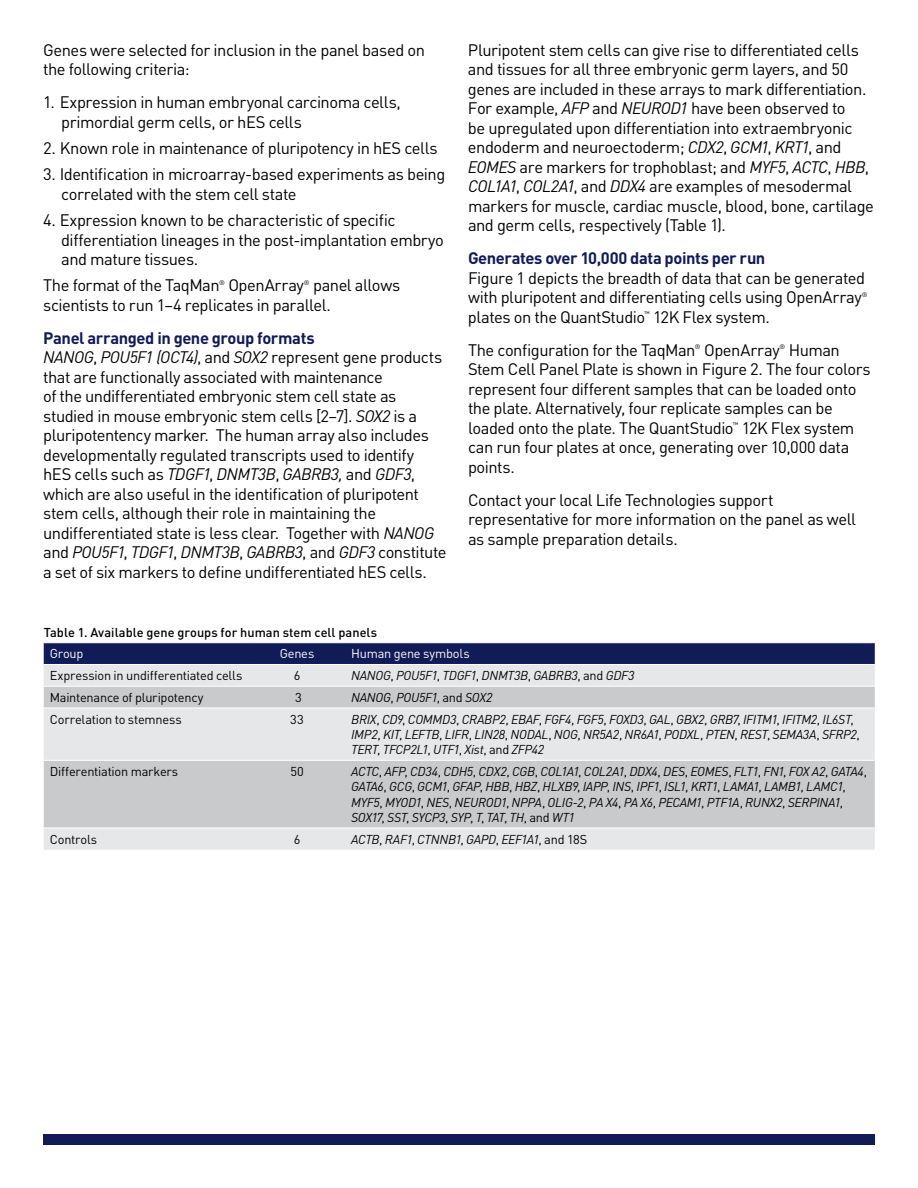
<style>
.page{position:relative;width:918px;height:1188px;background:#fff}
.page>*{position:absolute;margin:0;border:0;box-sizing:border-box;transform-origin:0 0}
.t1{font:16.5px/19.5px "DIN Pro";letter-spacing:-.03em;color:#000}
.t2{font:700 16.5px "DIN Pro";letter-spacing:-.025em;color:#111b57}
.t3{font:italic 12.75px/15.3px "DIN Pro";letter-spacing:-.025em;color:#000}
.t4{font:12.75px "DIN Pro";letter-spacing:-.02em;color:#000}
.t5{font:500 12.75px "DIN Pro";letter-spacing:.005em;color:#000}
.t6{font:12.75px "DIN Pro";letter-spacing:-.015em;color:#fff}
.t7{font:6.6px "DIN Pro";color:#000}
.s1{font-weight:700;color:#111b57}
.s2{font-style:italic}
.s3{font-style:normal}
</style>
<div class="page">
<div style="left:43px;top:1134px;width:832px;height:11px;background:#111b57"></div>
<div style="left:44px;top:643px;width:831px;height:21px;background:#111b57"></div>
<div style="left:44px;top:665px;width:831px;height:185px;background:#e6e7e8"></div>
<svg style="left:44px;top:687px;width:831px;height:141px;background:#d4d5d6"></svg>
<hr style="left:44px;top:686px;width:205px;height:1px;background:#fff">
<hr style="left:249px;top:686px;width:96px;height:1px;background:#fff">
<hr style="left:345px;top:686px;width:530px;height:1px;background:#fff">
<hr style="left:44px;top:708px;width:205px;height:1px;background:#fff">
<hr style="left:249px;top:708px;width:96px;height:1px;background:#fff">
<hr style="left:345px;top:708px;width:530px;height:1px;background:#fff">
<hr style="left:44px;top:760px;width:205px;height:1px;background:#fff">
<hr style="left:249px;top:760px;width:96px;height:1px;background:#fff">
<hr style="left:345px;top:760px;width:530px;height:1px;background:#fff">
<hr style="left:44px;top:828px;width:205px;height:1px;background:#fff">
<hr style="left:249px;top:828px;width:96px;height:1px;background:#fff">
<hr style="left:345px;top:828px;width:530px;height:1px;background:#fff">
<p class="t1" style="left:43px;top:39px;width:383px">Genes were selected for inclusion in the panel based on the following criteria:</p>
<p class="t1" style="left:61px;top:92px;width:341px;text-indent:-18px">1. Expression in human embryonal carcinoma cells, primordial germ cells, or hES cells</p>
<p class="t1" style="left:43px;top:138px;width:396px">2. Known role in maintenance of pluripotency in hES cells</p>
<p class="t1" style="left:61px;top:164px;width:386px;text-indent:-18px">3. Identification in microarray-based experiments as being correlated with the stem cell state</p>
<p class="t1" style="left:61px;top:210px;width:384px;text-indent:-18px">4. Expression known to be characteristic of specific differentiation lineages in the post-implantation embryo and mature tissues.</p>
<p class="t1" style="left:43px;top:275px;width:178px">The format of the TaqMan</p>
<p class="t7" style="left:219px;top:278px;width:7px">®</p>
<p class="t1" style="left:228px;top:275px;width:77px">OpenArray</p>
<p class="t7" style="left:304px;top:278px;width:7px">®</p>
<p class="t1" style="left:43px;top:275px;width:359px;text-indent:270px">panel allows scientists to run 1–4 replicates in parallel.</p>
<p class="t1" style="left:43px;top:327px;width:405px"><span class="s1">Panel arranged in gene group formats<br></span><span class="s2">NANOG</span>, <span class="s2">POU5F1 (OCT4)</span>, and <span class="s2">SOX2</span> represent gene products that are functionally associated with maintenance<br>of the undifferentiated embryonic stem cell state as studied in mouse embryonic stem cells [2–7]. <span class="s2">SOX2</span> is a pluripotentency marker. The human array also includes developmentally regulated transcripts used to identify<br>hES cells such as <span class="s2">TDGF1</span>, <span class="s2">DNMT3B</span>, <span class="s2">GABRB3,</span> and <span class="s2">GDF3</span>, which are also useful in the identification of pluripotent stem cells, although their role in maintaining the undifferentiated state is less clear. Together with <span class="s2">NANOG </span>and <span class="s2">POU5F1</span>, <span class="s2">TDGF1</span>, <span class="s2">DNMT3B</span>, <span class="s2">GABRB3</span>, and <span class="s2">GDF3</span> constitute a set of six markers to define undifferentiated hES cells.</p>
<p class="t1" style="left:468px;top:39px;width:408px">Pluripotent stem cells can give rise to differentiated cells and tissues for all three embryonic germ layers, and 50 genes are included in these arrays to mark differentiation.<br>For example, <span class="s2">AFP</span> and <span class="s2">NEUROD1</span> have been observed to<br>be upregulated upon differentiation into extraembryonic endoderm and neuroectoderm; <span class="s2">CDX2</span>, <span class="s2">GCM1</span>, <span class="s2">KRT1</span>, and <span class="s2">EOMES</span> are markers for trophoblast; and <span class="s2">MYF5</span>, <span class="s2">ACTC</span>, <span class="s2">HBB</span>, <span class="s2">COL1A1</span>, <span class="s2">COL2A1</span>, and <span class="s2">DDX4</span> are examples of mesodermal markers for muscle, cardiac muscle, blood, bone, cartilage and germ cells, respectively (Table 1).</p>
<p class="t2" style="left:468px;top:247px;width:299px">Generates over 10,000 data points per run</p>
<p class="t1" style="left:468px;top:267px;width:399px">Figure 1 depicts the breadth of data that can be generated with pluripotent and differentiating cells using OpenArray</p>
<p class="t7" style="left:862px;top:290px;width:7px">®</p>
<p class="t1" style="left:468px;top:300px;width:304px;line-height:33px;text-indent:185px">12K Flex system.<br>The configuration for the TaqMan</p>
<p class="t1" style="left:468px;top:306px;width:179px">plates on the QuantStudio</p>
<p class="t7" style="left:644px;top:309px;width:7px">™</p>
<p class="t7" style="left:695px;top:342px;width:7px">®</p>
<p class="t1" style="left:704px;top:339px;width:77px">OpenArray</p>
<p class="t7" style="left:780px;top:342px;width:7px">®</p>
<p class="t1" style="left:468px;top:339px;width:404px;text-indent:321px">Human Stem Cell Panel Plate is shown in Figure 2. The four colors represent four different samples that can be loaded onto the plate. Alternatively, four replicate samples can be loaded onto the plate. The QuantStudio</p>
<p class="t1" style="left:468px;top:417px;width:388px;text-indent:274px">12K Flex system can run four plates at once, generating over 10,000 data points.</p>
<p class="t1" style="left:468px;top:489px;width:390px">Contact your local Life Technologies support representative for more information on the panel as well as sample preparation details.</p>
<p class="t7" style="left:733px;top:420px;width:7px">™</p>
<p class="t5" style="left:44px;top:623px;width:335px">Table 1. Available gene groups for human stem cell panels</p>
<p class="t6" style="left:50px;top:645px;width:35px">Group</p>
<p class="t6" style="left:280px;top:645px;width:36px">Genes</p>
<p class="t6" style="left:351px;top:645px;width:120px">Human gene symbols</p>
<p class="t4" style="left:50px;top:667px;width:194px">Expression in undifferentiated cells</p>
<p class="t4" style="left:294px;top:667px;width:8px">6</p>
<p class="t3" style="left:351px;top:668px;width:285px">NANOG<span class="s3">,</span> POU5F1<span class="s3">,</span> TDGF1<span class="s3">,</span> DNMT3B<span class="s3">,</span> GABRB3<span class="s3">, and</span> GDF3</p>
<p class="t4" style="left:50px;top:689px;width:155px">Maintenance of pluripotency</p>
<p class="t4" style="left:295px;top:689px;width:8px">3</p>
<p class="t3" style="left:351px;top:689px;width:143px">NANOG<span class="s3">,</span> POU5F1<span class="s3">, and</span> SOX2</p>
<p class="t4" style="left:50px;top:710px;width:134px">Correlation to stemness</p>
<p class="t4" style="left:290px;top:710px;width:15px">33</p>
<p class="t3" style="left:351px;top:711px;width:510px">BRIX<span class="s3">,</span> CD9<span class="s3">,</span> COMMD3<span class="s3">,</span> CRABP2<span class="s3">,</span> EBAF<span class="s3">,</span> FGF4<span class="s3">,</span> FGF5<span class="s3">,</span> FOXD3<span class="s3">,</span> GAL<span class="s3">,</span> GBX2<span class="s3">,</span> GRB7<span class="s3">,</span> IFITM1<span class="s3">,</span> IFITM2<span class="s3">,</span> IL6ST<span class="s3">,<br></span>IMP2<span class="s3">,</span> KIT<span class="s3">,</span> LEFTB<span class="s3">,</span> LIFR<span class="s3">,</span> LIN28<span class="s3">,</span> NODAL<span class="s3">,</span> NOG<span class="s3">,</span> NR5A2<span class="s3">,</span> NR6A1<span class="s3">,</span> PODXL<span class="s3">,</span> PTEN<span class="s3">,</span> REST<span class="s3">,</span> SEMA3A<span class="s3">,</span> SFRP2<span class="s3">,<br></span>TERT<span class="s3">,</span> TFCP2L1<span class="s3">,</span> UTF1<span class="s3">,</span> Xist<span class="s3">, and</span> ZFP42</p>
<p class="t4" style="left:50px;top:763px;width:130px">Differentiation markers</p>
<p class="t4" style="left:290px;top:763px;width:15px">50</p>
<p class="t3" style="left:351px;top:764px;width:517px">ACTC<span class="s3">,</span> AFP<span class="s3">,</span> CD34<span class="s3">,</span> CDH5<span class="s3">,</span> CDX2<span class="s3">,</span> CGB<span class="s3">,</span> COL1A1<span class="s3">,</span> COL2A1<span class="s3">,</span> DDX4<span class="s3">,</span> DES<span class="s3">,</span> EOMES<span class="s3">,</span> FLT1<span class="s3">,</span> FN1<span class="s3">,</span> FOX A2<span class="s3">,</span> GATA4<span class="s3">, </span>GATA6<span class="s3">,</span> GCG<span class="s3">,</span> GCM1<span class="s3">,</span> GFAP<span class="s3">,</span> HBB<span class="s3">,</span> HBZ<span class="s3">,</span> HLXB9<span class="s3">,</span> IAPP<span class="s3">,</span> INS<span class="s3">,</span> IPF1<span class="s3">,</span> ISL1<span class="s3">,</span> KRT1<span class="s3">,</span> LAMA1<span class="s3">,</span> LAMB1<span class="s3">,</span> LAMC1<span class="s3">, </span>MYF5<span class="s3">,</span> MYOD1<span class="s3">,</span> NES<span class="s3">,</span> NEUROD1<span class="s3">,</span> NPPA<span class="s3">,</span> OLIG-2<span class="s3">,</span> PA X4<span class="s3">,</span> PA X6<span class="s3">,</span> PECAM1<span class="s3">,</span> PTF1A<span class="s3">,</span> RUNX2<span class="s3">,</span> SERPINA1<span class="s3">, </span>SOX17<span class="s3">,</span> SST<span class="s3">,</span> SYCP3<span class="s3">,</span> SYP<span class="s3">,</span> T<span class="s3">,</span> TAT<span class="s3">,</span> TH<span class="s3">, and</span> WT1</p>
<p class="t4" style="left:50px;top:830px;width:49px">Controls</p>
<p class="t4" style="left:294px;top:830px;width:8px">6</p>
<p class="t3" style="left:351px;top:831px;width:238px">ACTB<span class="s3">,</span> RAF1<span class="s3">,</span> CTNNB1<span class="s3">,</span> GAPD<span class="s3">,</span> EEF1A1<span class="s3">, and 18S</span></p>
</div>
